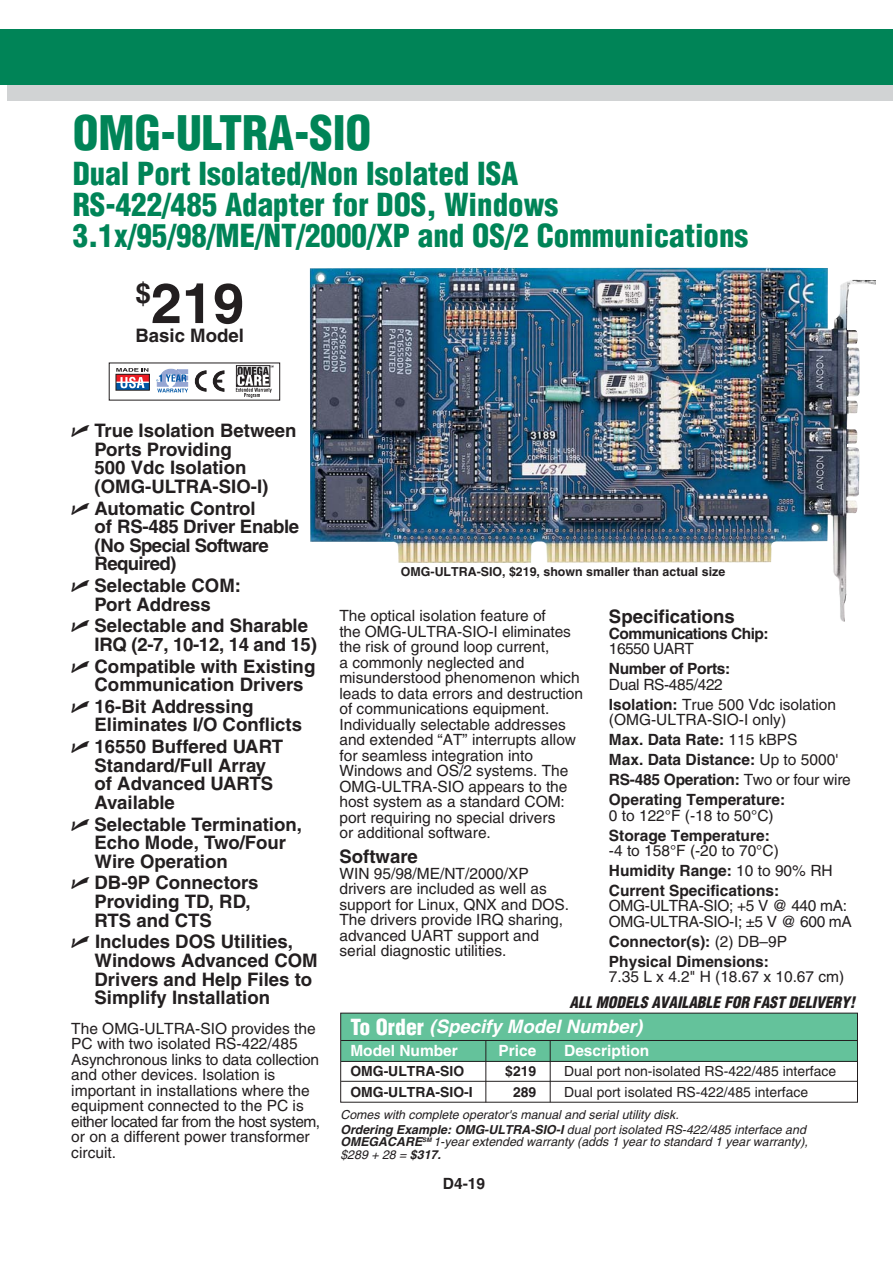
<style>
.page{position:relative;width:893px;height:1263px;background:#fff}
.page>*{position:absolute;margin:0;border:0;box-sizing:border-box;transform-origin:0 0}
.t1{font:700 55.8px "Helvetica";color:#231f20}
.t2{font:900 condensed 46.5px "Helvetica";color:#008457}
.t3{font:900 condensed 31.05px/31px "Helvetica";color:#008457}
.t4{font:700 18.6px/18.6px "Helvetica";color:#231f20}
.t5{font:italic 700 18.6px "Helvetica";color:#fff}
.t6{font:15.45px/15.5px "Helvetica";color:#231f20}
.t7{font:700 15.45px/20px "Helvetica";color:#231f20}
.t8{font:15.45px/15.5px "Helvetica";letter-spacing:-.02em;color:#231f20}
.t9{font:italic 900 condensed 15.45px "Helvetica";color:#231f20}
.t10{font:700 15.45px "Helvetica";color:#fff}
.t11{font:700 15.45px "Helvetica";letter-spacing:-.035em;color:#231f20}
.t12{font:700 15.45px "Helvetica";letter-spacing:-.02em;color:#231f20}
.t13{font:15.45px "Helvetica";letter-spacing:-.035em;color:#231f20}
.t14{font:13.95px "Helvetica";color:#231f20}
.t15{font:700 13.95px "Helvetica";color:#231f20}
.t16{font:italic 12.45px/15.5px "Helvetica";color:#231f20}
.t17{font:700 12.45px "Helvetica";color:#231f20}
.s1{font-family:"Universal Newswith Comm Pi";font-weight:400}
.s2{font-weight:700}
.s3{font-weight:400}
.s4{font-weight:900;font-style:normal;font-stretch:condensed;font-size:21.75px}
</style>
<div class="page">
<div style="left:0;top:29px;width:892px;height:56px;background:#008457"></div>
<div style="left:7px;top:85px;width:885px;height:15px;background:#d1d3d4"></div>
<img style="left:310px;top:268px;width:566px;height:354px">
<div style="left:341px;top:1013px;width:516px;height:49px;background:#64c29b"></div>
<hr style="left:341px;top:1040px;width:516px;height:1px;background:#231f20">
<hr style="left:341px;top:1061px;width:516px;height:1px;background:#231f20">
<hr style="left:341px;top:1081px;width:516px;height:1px;background:#231f20">
<hr style="left:485px;top:1040px;width:1px;height:62px;background:#231f20">
<hr style="left:550px;top:1041px;width:1px;height:61px;background:#231f20">
<svg style="left:236px;top:365px;width:37px;height:33px"></svg>
<svg style="left:156px;top:369px;width:32px;height:23px"></svg>
<svg style="left:194px;top:371px;width:30px;height:21px"></svg>
<svg style="left:116px;top:368px;width:32px;height:20px"></svg>
<div style="left:116px;top:374px;width:34px;height:16px;border:1px solid #231f20"></div>
<h2 class="t2" style="left:73px;top:115px;width:300px">OMG-ULTRA-SIO</h2>
<h3 class="t3" style="left:73px;top:161px;width:677px">Dual Port Isolated/Non Isolated ISA<br>RS-422/485 Adapter for DOS, Windows<br>3.1x/95/98/ME/NT/2000/XP and OS/2 Communications</h3>
<h1 class="t1" style="left:135px;top:283px;width:110px"><sup>$</sup>219</h1>
<p class="t4" style="left:136px;top:328px;width:110px">Basic Model</p>
<p class="t4" style="left:95px;top:423px;width:203px;text-indent:-23px"><span class="s1">-</span> True Isolation Between<br>Ports Providing<br>500 Vdc Isolation (OMG-ULTRA-SIO-I)</p>
<p class="t4" style="left:95px;top:501px;width:206px;text-indent:-23px"><span class="s1">-</span> Automatic Control<br>of RS-485 Driver Enable (No Special Software<br>Required)</p>
<p class="t4" style="left:71px;top:578px;width:171px;text-align:center"><span class="s1">-</span> Selectable COM:<br>Port Address</p>
<p class="t4" style="left:95px;top:618px;width:224px;text-indent:-23px"><span class="s1">-</span> Selectable and Sharable<br>IRQ (2-7, 10-12, 14 and 15)</p>
<p class="t4" style="left:95px;top:659px;width:222px;text-indent:-23px"><span class="s1">-</span> Compatible with Existing<br>Communication Drivers</p>
<p class="t4" style="left:95px;top:699px;width:209px;text-indent:-23px"><span class="s1">-</span> 16-Bit Addressing<br>Eliminates I/O Conflicts</p>
<p class="t4" style="left:95px;top:739px;width:190px;text-indent:-23px"><span class="s1">-</span> 16550 Buffered UART<br>Standard/Full Array of Advanced UARTS<br>Available</p>
<p class="t4" style="left:95px;top:817px;width:209px;text-indent:-23px"><span class="s1">-</span> Selectable Termination,<br>Echo Mode, Two/Four<br>Wire Operation</p>
<p class="t4" style="left:95px;top:875px;width:165px;text-indent:-23px"><span class="s1">-</span> DB-9P Connectors<br>Providing TD, RD,<br>RTS and CTS</p>
<p class="t4" style="left:95px;top:934px;width:225px;text-indent:-23px"><span class="s1">-</span> Includes DOS Utilities,<br>Windows Advanced COM<br>Drivers and Help Files to<br>Simplify Installation</p>
<p class="t6" style="left:71px;top:1022px;width:250px">The OMG-ULTRA-SIO provides the<br>PC with two isolated RS-422/485<br>Asynchronous links to data collection and other devices. Isolation is important in installations where the equipment connected to the PC is either located far from the host system, or on a different power transformer circuit.</p>
<p class="t17" style="left:401px;top:567px;width:326px">OMG-ULTRA-SIO, $219, shown smaller than actual size</p>
<p class="t4" style="left:609px;top:609px;width:128px">Specifications</p>
<p class="t11" style="left:609px;top:628px;width:161px">Communications Chip:</p>
<p class="t13" style="left:609px;top:643px;width:86px">16550 UART</p>
<p class="t12" style="left:609px;top:663px;width:123px">Number of Ports:</p>
<p class="t6" style="left:609px;top:676px;width:229px;line-height:20px">Dual RS-485/422<br><span class="s2">Isolation:</span> True 500 Vdc isolation</p>
<p class="t7" style="left:609px;top:711px;width:243px"><span class="s3">(OMG-ULTRA-SIO-I only)<br></span>Max. Data Rate: <span class="s3">115 kBPS<br></span>Max. Data Distance: <span class="s3">Up to 5000'<br></span>RS-485 Operation: <span class="s3">Two or four wire<br></span>Operating Temperature:</p>
<p class="t6" style="left:609px;top:809px;width:166px">0 to 122°F (-18 to 50°C)</p>
<p class="t7" style="left:609px;top:827px;width:162px">Storage Temperature:</p>
<p class="t7" style="left:609px;top:842px;width:225px"><span class="s3">-4 to 158°F (-20 to 70°C)<br></span>Humidity Range: <span class="s3">10 to 90% RH<br></span>Current Specifications:</p>
<p class="t8" style="left:609px;top:900px;width:244px">OMG-ULTRA-SIO; +5 V @ 440 mA:<br>OMG-ULTRA-SIO-I; ±5 V @ 600 mA</p>
<p class="t7" style="left:609px;top:933px;width:180px">Connector(s): <span class="s3">(2) DB–9P<br></span>Physical Dimensions:</p>
<p class="t6" style="left:609px;top:971px;width:237px">7.35 L x 4.2" H (18.67 x 10.67 cm)</p>
<p class="t5" style="left:350px;top:1020px;width:297px"><span class="s4">To O r d e r</span> (Specify Model Number)</p>
<p class="t10" style="left:350px;top:1045px;width:109px">Model Number</p>
<p class="t10" style="left:498px;top:1045px;width:39px">Price</p>
<p class="t10" style="left:564px;top:1045px;width:87px">Description</p>
<p class="t15" style="left:350px;top:1066px;width:115px">OMG-ULTRA-SIO</p>
<p class="t15" style="left:505px;top:1066px;width:32px">$219</p>
<p class="t14" style="left:564px;top:1066px;width:273px">Dual port non-isolated RS-422/485 interface</p>
<p class="t15" style="left:350px;top:1087px;width:124px">OMG-ULTRA-SIO-I</p>
<p class="t15" style="left:513px;top:1087px;width:25px">289</p>
<p class="t14" style="left:564px;top:1087px;width:246px">Dual port isolated RS-422/485 interface</p>
<p class="t16" style="left:340px;top:1108px;width:469px">Comes with complete operator's manual and serial utility disk.<br><span class="s2">Ordering Example: OMG-ULTRA-SIO-I</span> dual port isolated RS-422/485 interface and</p>
<p class="t16" style="left:340px;top:1137px;width:471px;line-height:12.5px"><span class="s2">OMEGACARE</span><sup>SM</sup> 1-year extended warranty (adds 1 year to standard 1 year warranty), $289 + 28 = <span class="s2">$317.</span></p>
<p class="t6" style="left:339px;top:610px;width:245px">The optical isolation feature of<br>the OMG-ULTRA-SIO-I eliminates the risk of ground loop current,<br>a commonly neglected and misunderstood phenomenon which leads to data errors and destruction of communications equipment.<br>Individually selectable addresses and extended “AT” interrupts allow for seamless integration into<br>Windows and OS/2 systems. The<br>OMG-ULTRA-SIO appears to the host system as a standard COM: port requiring no special drivers<br>or additional software.</p>
<p class="t4" style="left:339px;top:849px;width:80px">Software</p>
<p class="t6" style="left:339px;top:867px;width:231px">WIN 95/98/ME/NT/2000/XP drivers are included as well as support for Linux, QNX and DOS.<br>The drivers provide IRQ sharing, advanced UART support and serial diagnostic utilities.</p>
<p class="t9" style="left:569px;top:996px;width:290px">ALL MODELS AVAILABLE FOR FAST DELIVERY!</p>
<p class="t7" style="left:443px;top:1175px;width:44px">D4-19</p>
</div>
